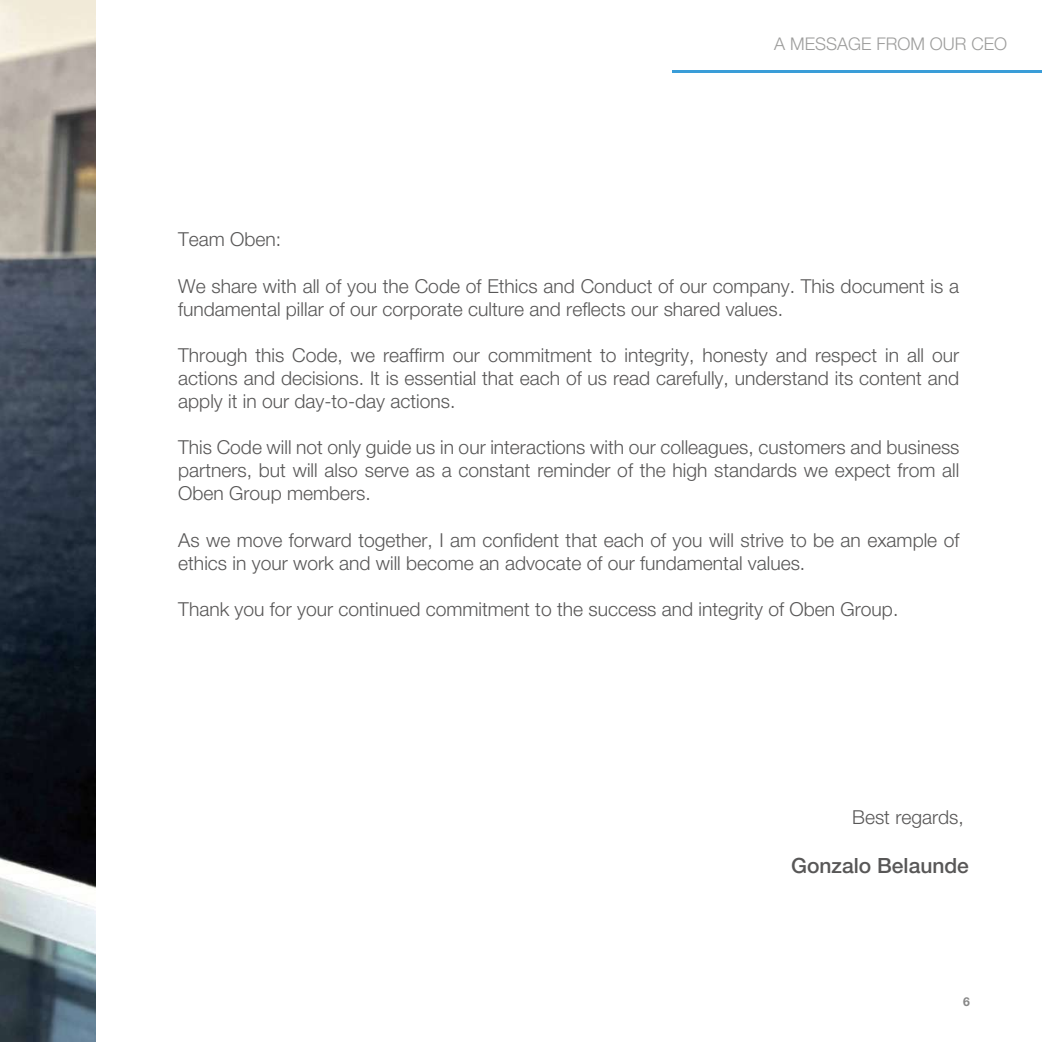
<style>
.page{position:relative;width:1042px;height:1042px;background:#fff}
.page>*{position:absolute;margin:0;border:0;box-sizing:border-box;transform-origin:0 0}
.t1{font:500 21px "Helvetica Neue LT Std";color:#585757}
.t2{font:300 19.25px/23.1px "Helvetica Neue LT Std";color:#585757}
.t3{font:300 17.5px "Helvetica Neue LT Std";color:#9d9d9c}
.t4{font:700 12.25px "Helvetica Neue LT Std";color:#878787}
</style>
<div class="page">
<img style="left:0;top:0;width:95px;height:1042px">
<hr style="left:672px;top:70px;width:370px;height:2px;background:#3a9dd8">
<p class="t3" style="left:774px;top:33px;width:234px">A MESSAGE FROM OUR CEO</p>
<p class="t2" style="left:178px;top:227px;width:105px">Team Oben:</p>
<p class="t2" style="left:178px;top:274px;width:782px">We share with all of you the Code of Ethics and Conduct of our company. This document is a fundamental pillar of our corporate culture and reflects our shared values.</p>
<p class="t2" style="left:178px;top:343px;width:782px;text-align:justify">Through this Code, we reaffirm our commitment to integrity, honesty and respect in all our actions and decisions. It is essential that each of us read carefully, understand its content and apply it in our day-to-day actions.</p>
<p class="t2" style="left:178px;top:435px;width:783px;text-align:justify">This Code will not only guide us in our interactions with our colleagues, customers and business partners, but will also serve as a constant reminder of the high standards we expect from all Oben Group members.</p>
<p class="t2" style="left:178px;top:528px;width:782px">As we move forward together, I am confident that each of you will strive to be an example of ethics in your work and will become an advocate of our fundamental values.</p>
<p class="t2" style="left:178px;top:597px;width:721px">Thank you for your continued commitment to the success and integrity of Oben Group.</p>
<p class="t2" style="left:852px;top:805px;width:113px">Best regards,</p>
<p class="t1" style="left:791px;top:852px;width:179px">Gonzalo Belaunde</p>
<p class="t4" style="left:963px;top:994px;width:8px">6</p>
</div>
